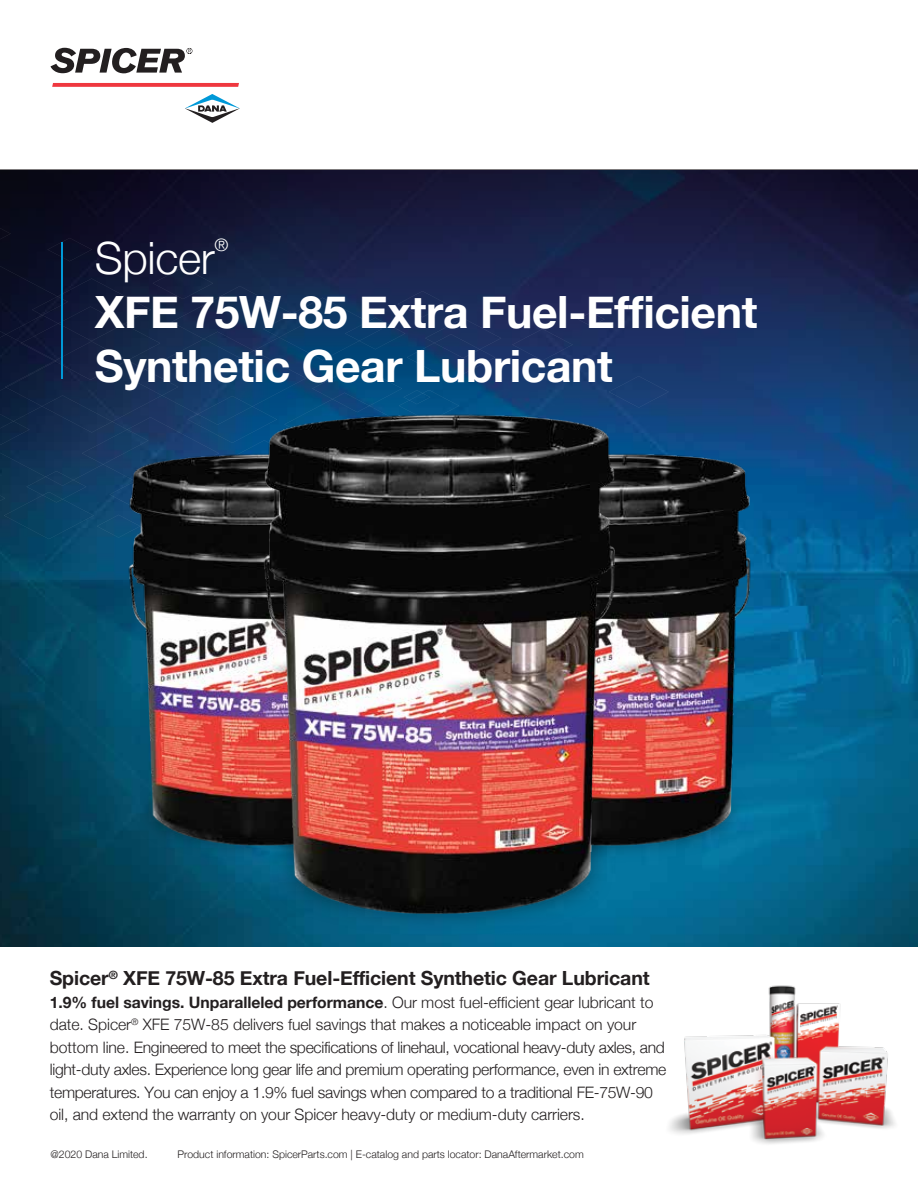
<style>
.page{position:relative;width:918px;height:1188px;background:#fff}
.page>*{position:absolute;margin:0;border:0;box-sizing:border-box;transform-origin:0 0}
.t1{font:700 44.55px/53.4px "Helvetica Neue";letter-spacing:-.01em;color:#fff}
.t2{font:300 44.55px "Helvetica Neue";letter-spacing:-.01em;color:#fff}
.t3{font:700 19.5px "Helvetica Neue";letter-spacing:-.005em;color:#231f20}
.t4{font:300 17.55px "Helvetica Neue";color:#fff}
.t5{font:300 15.75px/22.5px "Helvetica Neue";letter-spacing:-.02em;color:#231f20}
.t6{font:300 10.5px "Helvetica Neue";color:#231f20}
.s1{font-weight:700}
</style>
<div class="page">
<img style="left:0;top:503px;width:918px;height:444px">
<svg style="left:0;top:170px;width:918px;height:333px;background:#14254d"></svg>
<svg style="left:51px;top:48px;width:141px;height:25px"></svg>
<svg style="left:52px;top:83px;width:187px;height:4px"></svg>
<svg style="left:185px;top:94px;width:55px;height:29px"></svg>
<img style="left:669px;top:985px;width:226px;height:159px">
<svg style="left:0;top:215px;width:669px;height:334px;background:#15264b"></svg>
<hr style="left:61px;top:242px;width:2px;height:137px;background:#0099d8">
<img style="left:93px;top:405px;width:690px;height:482px">
<img style="left:218px;top:352px;width:440px;height:595px">
<h1 class="t2" style="left:95px;top:222px;width:121px">Spicer</h1>
<p class="t4" style="left:214px;top:230px;width:15px">®</p>
<h1 class="t1" style="left:95px;top:287px;width:664px">XFE 75W-85 Extra Fuel-Efficient<br>Synthetic Gear Lubricant</h1>
<p class="t3" style="left:50px;top:963px;width:601px">Spicer<sup>®</sup> XFE 75W-85 Extra Fuel-Efficient Synthetic Gear Lubricant</p>
<p class="t5" style="left:50px;top:990px;width:618px"><span class="s1">1.9% fuel savings. Unparalleled performance</span>. Our most fuel-efficient gear lubricant to date. Spicer<sup>®</sup> XFE 75W-85 delivers fuel savings that makes a noticeable impact on your bottom line. Engineered to meet the specifications of linehaul, vocational heavy-duty axles, and light-duty axles. Experience long gear life and premium operating performance, even in extreme temperatures. You can enjoy a 1.9% fuel savings when compared to a traditional FE-75W-90 oil, and extend the warranty on your Spicer heavy-duty or medium-duty carriers.</p>
<p class="t6" style="left:51px;top:1146px;width:99px">@2020 Dana Limited.</p>
<p class="t6" style="left:178px;top:1146px;width:408px">Product information: SpicerParts.com | E-catalog and parts locator: DanaAftermarket.com</p>
</div>
